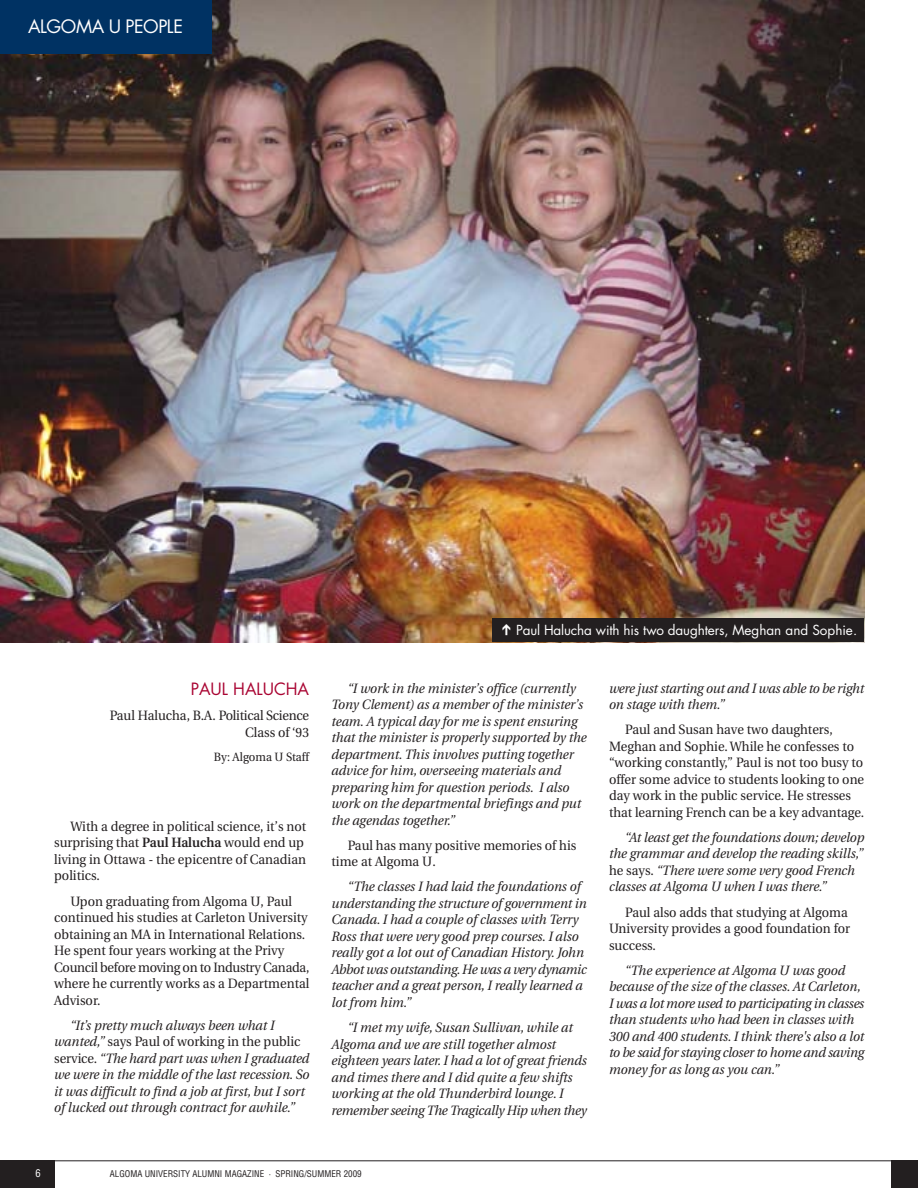
<style>
.page{position:relative;width:918px;height:1188px;background:#fff}
.page>*{position:absolute;margin:0;border:0;box-sizing:border-box;transform-origin:0 0}
.t1{font:18px "Futura";letter-spacing:-.02em;color:#fff}
.t2{font:16.5px "Futura";color:#a90432}
.t3{font:italic 13.5px/16.5px "Utopia";color:#231f20;scale:.95 1}
.t4{font:13.5px/16.5px "Utopia";color:#231f20;scale:.95 1}
.t5{font:13.5px "Futura";letter-spacing:-.01em;color:#fff}
.t6{font:13.5px/16.5px "Utopia";letter-spacing:-.02em;color:#231f20;text-align:right;scale:.95 1}
.t7{font:12px "Utopia";color:#231f20;scale:.95 1}
.t8{font:condensed 10.5px "Helvetica";color:#fff}
.t9{font:condensed 9px "Helvetica";color:#231f20}
.s1{font-weight:600}
.s2{font-style:normal}
</style>
<div class="page">
<img style="left:0;top:0;width:864px;height:642px">
<div style="left:0;top:1161px;width:54px;height:27px;background:#231f20"></div>
<hr style="left:0;top:1160px;width:918px;height:1px;background:#231f20">
<div style="left:891px;top:1161px;width:27px;height:27px;background:#231f20"></div>
<div style="left:0;top:0;width:211px;height:54px;background:#003263"></div>
<div style="left:492px;top:618px;width:372px;height:24px;background:#231f20"></div>
<h1 class="t1" style="left:28px;top:18px;width:156px">ALGOMA U PEOPLE</h1>
<p class="t2" style="left:191px;top:682px;width:120px">PAUL HALUCHA</p>
<p class="t6" style="left:110px;top:709px;width:212px">Paul Halucha, B.A. Political Science<br>Class of ‘93</p>
<p class="t7" style="left:214px;top:752px;width:102px">By: Algoma U Staff</p>
<p class="t4" style="left:54px;top:819px;width:267px;text-indent:16px">With a degree in political science, it’s not surprising that <span class="s1">Paul Halucha</span> would end up living in Ottawa - the epicentre of Canadian politics.</p>
<p class="t4" style="left:54px;top:894px;width:270px;text-indent:16px">Upon graduating from Algoma U, Paul continued his studies at Carleton University obtaining an MA in International Relations.<br>He spent four years working at the Privy Council before moving on to Industry Canada, where he currently works as a Departmental Advisor.</p>
<p class="t3" style="left:54px;top:1018px;width:270px;text-indent:16px">“It’s pretty much always been what I wanted,” <span class="s2">says Paul of working in the public service.</span> “The hard part was when I graduated we were in the middle of the last recession. So it was difficult to find a job at first, but I sort of lucked out through contract for awhile.”</p>
<p class="t5" style="left:516px;top:624px;width:343px">Paul Halucha with his two daughters, Meghan and Sophie.</p>
<p class="t3" style="left:332px;top:681px;width:270px;text-indent:16px">“I work in the minister’s office (currently Tony Clement) as a member of the minister’s team. A typical day for me is spent ensuring that the minister is properly supported by the department. This involves putting together advice for him, overseeing materials and preparing him for question periods. I also work on the departmental briefings and put the agendas together.”</p>
<p class="t4" style="left:332px;top:838px;width:259px;text-indent:16px">Paul has many positive memories of his time at Algoma U.</p>
<p class="t3" style="left:332px;top:880px;width:270px;text-indent:16px">“The classes I had laid the foundations of understanding the structure of government in Canada. I had a couple of classes with Terry Ross that were very good prep courses. I also really got a lot out of Canadian History. John Abbot was outstanding. He was a very dynamic teacher and a great person, I really learned a lot from him.”</p>
<p class="t3" style="left:332px;top:1020px;width:270px;text-indent:16px">“I met my wife, Susan Sullivan, while at Algoma and we are still together almost eighteen years later. I had a lot of great friends and times there and I did quite a few shifts working at the old Thunderbird lounge. I remember seeing The Tragically Hip when they</p>
<p class="t3" style="left:609px;top:681px;width:270px">were just starting out and I was able to be right on stage with them.”</p>
<p class="t4" style="left:609px;top:723px;width:270px;text-indent:16px">Paul and Susan have two daughters, Meghan and Sophie. While he confesses to “working constantly,” Paul is not too busy to offer some advice to students looking to one day work in the public service. He stresses that learning French can be a key advantage.</p>
<p class="t3" style="left:609px;top:830px;width:270px;text-indent:16px">“At least get the foundations down; develop the grammar and develop the reading skills,” <span class="s2">he says.</span> “There were some very good French classes at Algoma U when I was there.”</p>
<p class="t4" style="left:609px;top:905px;width:255px;text-indent:16px">Paul also adds that studying at Algoma<br>University provides a good foundation for success.</p>
<p class="t3" style="left:609px;top:963px;width:270px;text-indent:16px">“The experience at Algoma U was good because of the size of the classes. At Carleton, I was a lot more used to participating in classes than students who had been in classes with 300 and 400 students. I think there's also a lot to be said for staying closer to home and saving money for as long as you can.”</p>
<p class="t8" style="left:36px;top:1169px;width:7px">6</p>
<p class="t9" style="left:110px;top:1170px;width:253px">ALGOMA UNIVERSITY ALUMNI MAGAZINE · SPRING/SUMMER 2009</p>
</div>
